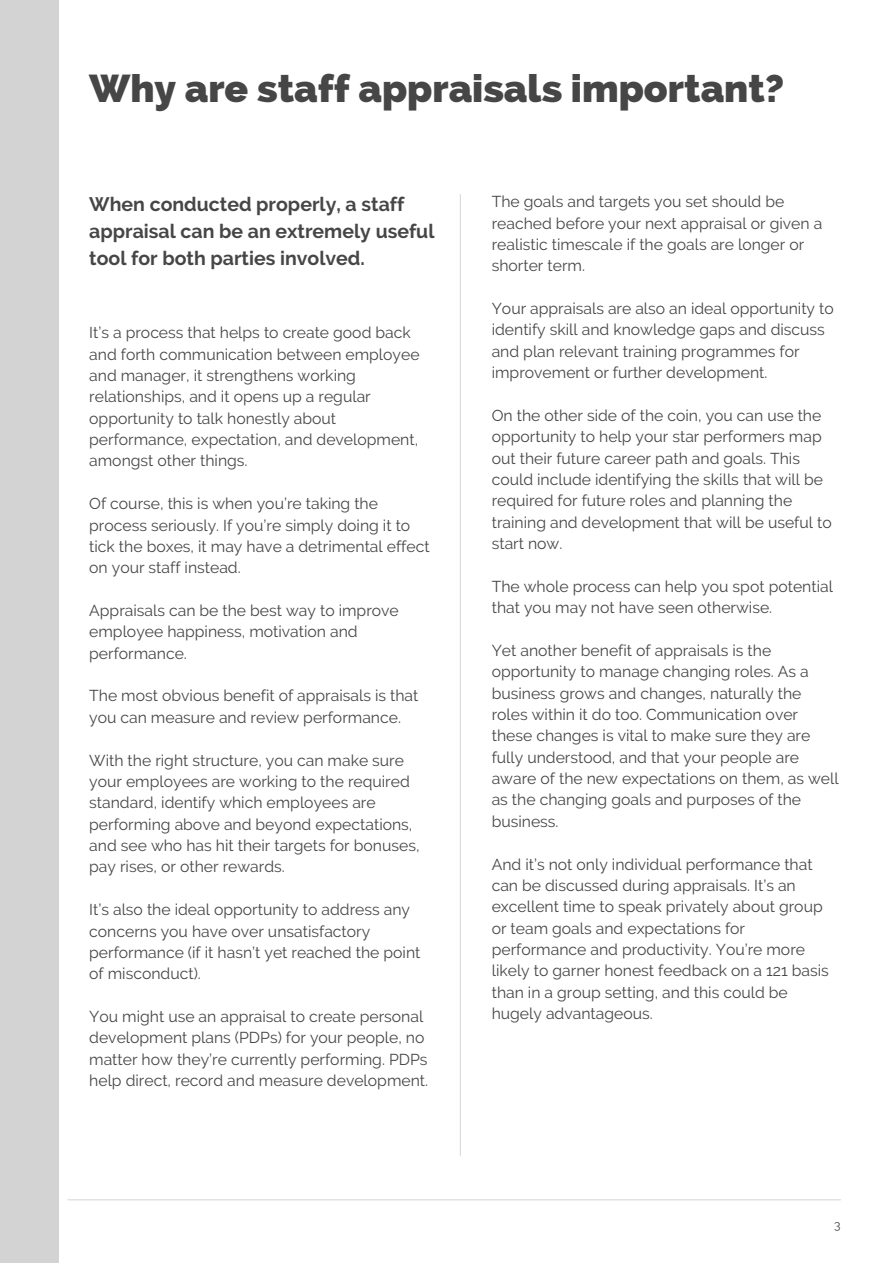
<style>
.page{position:relative;width:893px;height:1264px;background:#fff}
.page>*{position:absolute;margin:0;border:0;box-sizing:border-box;transform-origin:0 0}
.t1{font:800 39px "Raleway";color:#464646}
.t2{font:700 19.5px/27px "Raleway";color:#464646}
.t3{font:15.75px/21.3px "Raleway";color:#464646}
.t4{font:12px "Raleway";color:#464646}
</style>
<div class="page">
<hr style="left:68px;top:1199px;width:772px;height:1px;background:#d9d9d9">
<div style="left:0;top:0;width:58px;height:1262px;background:#d3d3d3"></div>
<hr style="left:460px;top:194px;width:1px;height:961px;background:#d9d9d9">
<h1 class="t1" style="left:89px;top:66px;width:696px">Why are staff appraisals important?</h1>
<p class="t2" style="left:89px;top:191px;width:347px">When conducted properly, a staff appraisal can be an extremely useful tool for both parties involved.</p>
<p class="t3" style="left:89px;top:322px;width:332px">It’s a process that helps to create good back and forth communication between employee and manager, it strengthens working relationships, and it opens up a regular opportunity to talk honestly about performance, expectation, and development, amongst other things.</p>
<p class="t3" style="left:89px;top:493px;width:342px">Of course, this is when you’re taking the process seriously. If you’re simply doing it to tick the boxes, it may have a detrimental effect on your staff instead.</p>
<p class="t3" style="left:89px;top:600px;width:311px">Appraisals can be the best way to improve employee happiness, motivation and performance.</p>
<p class="t3" style="left:89px;top:685px;width:331px">The most obvious benefit of appraisals is that you can measure and review performance.</p>
<p class="t3" style="left:89px;top:749px;width:332px">With the right structure, you can make sure your employees are working to the required standard, identify which employees are performing above and beyond expectations, and see who has hit their targets for bonuses, pay rises, or other rewards.</p>
<p class="t3" style="left:89px;top:899px;width:332px">It’s also the ideal opportunity to address any concerns you have over unsatisfactory performance (if it hasn’t yet reached the point of misconduct).</p>
<p class="t3" style="left:89px;top:1005px;width:340px">You might use an appraisal to create personal development plans (PDPs) for your people, no matter how they’re currently performing. PDPs help direct, record and measure development.</p>
<p class="t3" style="left:491px;top:191px;width:332px">The goals and targets you set should be reached before your next appraisal or given a realistic timescale if the goals are longer or shorter term.</p>
<p class="t3" style="left:491px;top:298px;width:343px">Your appraisals are also an ideal opportunity to identify skill and knowledge gaps and discuss and plan relevant training programmes for improvement or further development.</p>
<p class="t3" style="left:491px;top:404px;width:341px">On the other side of the coin, you can use the opportunity to help your star performers map out their future career path and goals. This could include identifying the skills that will be required for future roles and planning the training and development that will be useful to start now.</p>
<p class="t3" style="left:491px;top:575px;width:343px">The whole process can help you spot potential that you may not have seen otherwise.</p>
<p class="t3" style="left:491px;top:639px;width:348px">Yet another benefit of appraisals is the opportunity to manage changing roles. As a business grows and changes, naturally the roles within it do too. Communication over these changes is vital to make sure they are fully understood, and that your people are aware of the new expectations on them, as well as the changing goals and purposes of the business.</p>
<p class="t3" style="left:491px;top:853px;width:339px">And it’s not only individual performance that can be discussed during appraisals. It’s an excellent time to speak privately about group or team goals and expectations for performance and productivity. You’re more likely to garner honest feedback on a 121 basis than in a group setting, and this could be hugely advantageous.</p>
<p class="t4" style="left:834px;top:1217px;width:8px">3</p>
</div>
